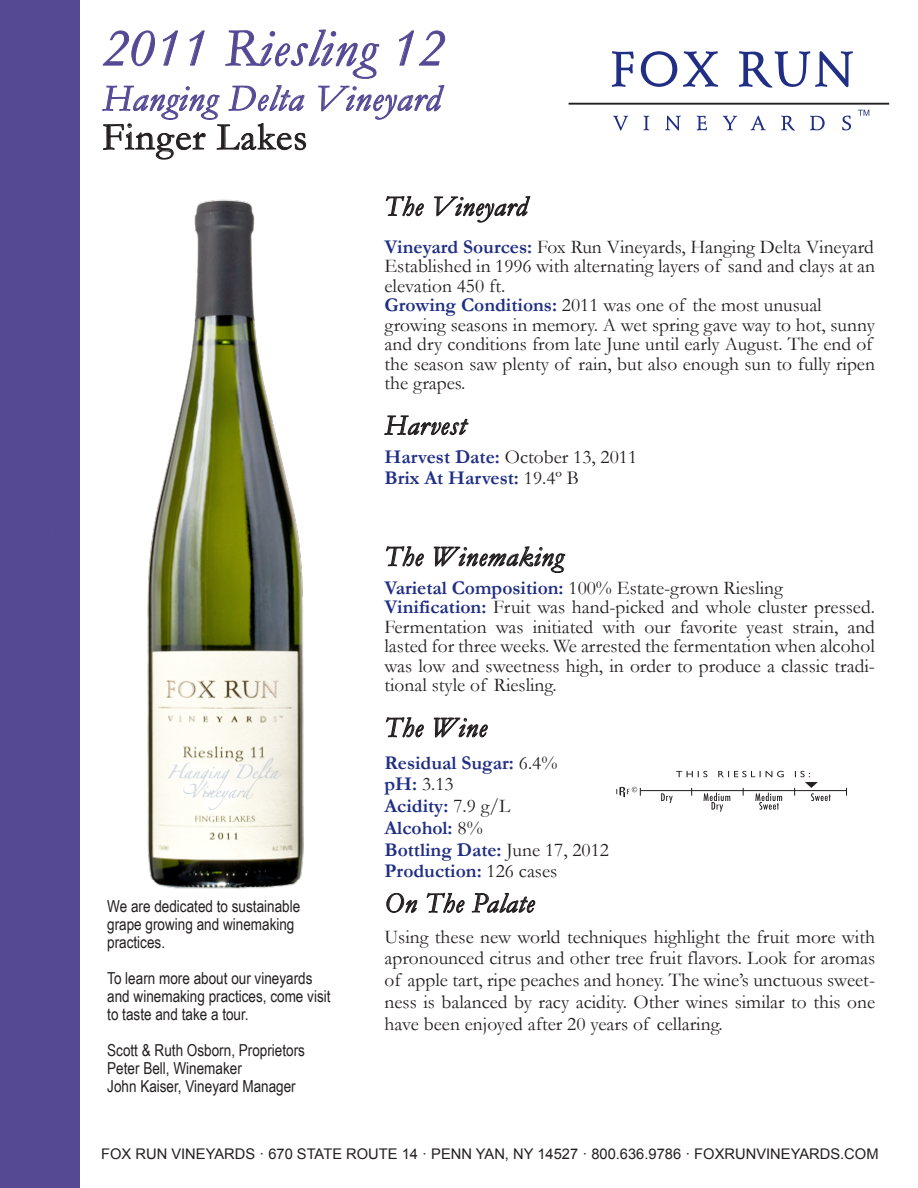
<style>
.page{position:relative;width:918px;height:1188px;background:#fff}
.page>*{position:absolute;margin:0;border:0;box-sizing:border-box;transform-origin:0 0}
.t1{font:italic 54px "Garamond";letter-spacing:.025em;color:#554994}
.t2{font:39px "Garamond";letter-spacing:.025em;color:#231f20}
.t3{font:italic 37.5px "Garamond";letter-spacing:.025em;color:#554994}
.t4{font:italic 28.5px "Garamond";letter-spacing:.025em;color:#231f20}
.t5{font:19.5px/19.5px "Garamond";color:#231f20}
.t6{font:700 19.5px/21.8px "Garamond";color:#202e84}
.t7{font:16.5px/18px "Arial Narrow";color:#231f20}
.t8{font:14.7px "Arial";color:#231f20}
.s1{font-weight:700;color:#202e84}
.s2{font-weight:400;color:#231f20}
</style>
<div class="page">
<div style="left:0;top:0;width:80px;height:1188px;background:#554994"></div>
<svg style="left:102px;top:29px;width:343px;height:131px"></svg>
<svg style="left:412px;top:203px;width:12px;height:13px"></svg>
<svg style="left:434px;top:196px;width:96px;height:26px"></svg>
<svg style="left:412px;top:418px;width:56px;height:18px"></svg>
<svg style="left:412px;top:553px;width:12px;height:13px"></svg>
<svg style="left:434px;top:546px;width:131px;height:27px"></svg>
<svg style="left:412px;top:724px;width:12px;height:13px"></svg>
<svg style="left:434px;top:717px;width:54px;height:21px"></svg>
<svg style="left:412px;top:900px;width:5px;height:13px"></svg>
<svg style="left:427px;top:893px;width:37px;height:20px"></svg>
<svg style="left:472px;top:893px;width:63px;height:20px"></svg>
<hr style="left:569px;top:103px;width:320px;height:2px;background:#231f20">
<svg style="left:613px;top:116px;width:15px;height:15px"></svg>
<svg style="left:644px;top:116px;width:5px;height:14px"></svg>
<svg style="left:665px;top:116px;width:16px;height:15px"></svg>
<svg style="left:697px;top:116px;width:10px;height:14px"></svg>
<svg style="left:723px;top:116px;width:14px;height:14px"></svg>
<svg style="left:751px;top:116px;width:15px;height:14px"></svg>
<svg style="left:781px;top:116px;width:14px;height:15px"></svg>
<svg style="left:810px;top:116px;width:15px;height:14px"></svg>
<svg style="left:842px;top:116px;width:9px;height:14px"></svg>
<svg style="left:612px;top:51px;width:22px;height:36px"></svg>
<svg style="left:641px;top:51px;width:36px;height:36px"></svg>
<svg style="left:683px;top:51px;width:35px;height:36px"></svg>
<svg style="left:739px;top:51px;width:114px;height:37px"></svg>
<svg style="left:858px;top:110px;width:11px;height:6px"></svg>
<hr style="left:641px;top:790px;width:206px;height:1px;background:#231f20">
<svg style="left:661px;top:771px;width:170px;height:41px"></svg>
<svg style="left:616px;top:786px;width:25px;height:12px"></svg>
<img style="left:147px;top:196px;width:265px;height:717px">
<h1 class="t1" style="left:102px;top:11px;width:343px">2011 Riesling 12</h1>
<h3 class="t3" style="left:102px;top:73px;width:339px">Hanging Delta Vineyard</h3>
<h2 class="t2" style="left:102px;top:111px;width:206px">Finger Lakes</h2>
<p class="t7" style="left:107px;top:896px;width:195px">We are dedicated to sustainable grape growing and winemaking practices.</p>
<p class="t7" style="left:107px;top:968px;width:225px">To learn more about our vineyards and winemaking practices, come visit to taste and take a tour.</p>
<p class="t7" style="left:107px;top:1040px;width:199px">Scott &amp; Ruth Osborn, Proprietors<br>Peter Bell, Winemaker<br>John Kaiser, Vineyard Manager</p>
<h3 class="t4" style="left:385px;top:187px;width:144px">The Vineyard</h3>
<p class="t5" style="left:385px;top:236px;width:492px"><span class="s1">Vineyard Sources:</span> Fox Run Vineyards, Hanging Delta Vineyard Established in 1996 with alternating layers of sand and clays at an elevation 450 ft.<br><span class="s1">Growing Conditions:</span> 2011 was one of the most unusual growing seasons in memory. A wet spring gave way to hot, sunny and dry conditions from late June until early August. The end of the season saw plenty of rain, but also enough sun to fully ripen the grapes.</p>
<h3 class="t4" style="left:385px;top:406px;width:82px">Harvest</h3>
<p class="t6" style="left:385px;top:446px;width:254px">Harvest Date: <span class="s2">October 13, 2011<br></span>Brix At Harvest: <span class="s2">19.4º B</span></p>
<h3 class="t4" style="left:385px;top:537px;width:180px">The Winemaking</h3>
<p class="t5" style="left:385px;top:578px;width:492px"><span class="s1">Varietal Composition:</span> 100% Estate-grown Riesling <span class="s1">Vinification:</span> Fruit was hand-picked and whole cluster pressed.<br>Fermentation was initiated with our favorite yeast strain, and lasted for three weeks. We arrested the fermentation when alcohol was low and sweetness high, in order to produce a classic tradi&shy;tional style of Riesling.</p>
<h3 class="t4" style="left:385px;top:708px;width:104px">The Wine</h3>
<p class="t6" style="left:385px;top:752px;width:226px">Residual Sugar: <span class="s2">6.4%<br></span>pH: <span class="s2">3.13<br></span>Acidity: <span class="s2">7.9 g/L<br></span>Alcohol: <span class="s2">8%<br></span>Bottling Date: <span class="s2">June 17, 2012<br></span>Production: <span class="s2">126 cases</span></p>
<h3 class="t4" style="left:385px;top:884px;width:151px">On The Palate</h3>
<p class="t5" style="left:385px;top:925px;width:492px;line-height:21.8px;text-align:justify">Using these new world techniques highlight the fruit more with apronounced citrus and other tree fruit flavors. Look for aromas of apple tart, ripe peaches and honey. The wine’s unctuous sweet&shy;ness is balanced by racy acidity. Other wines similar to this one have been enjoyed after 20 years of cellaring.</p>
<p class="t8" style="left:101px;top:1144px;width:779px">FOX RUN VINEYARDS · 670 STATE ROUTE 14 · PENN YAN, NY 14527 · 800.636.9786 · FOXRUNVINEYARDS.COM</p>
</div>
